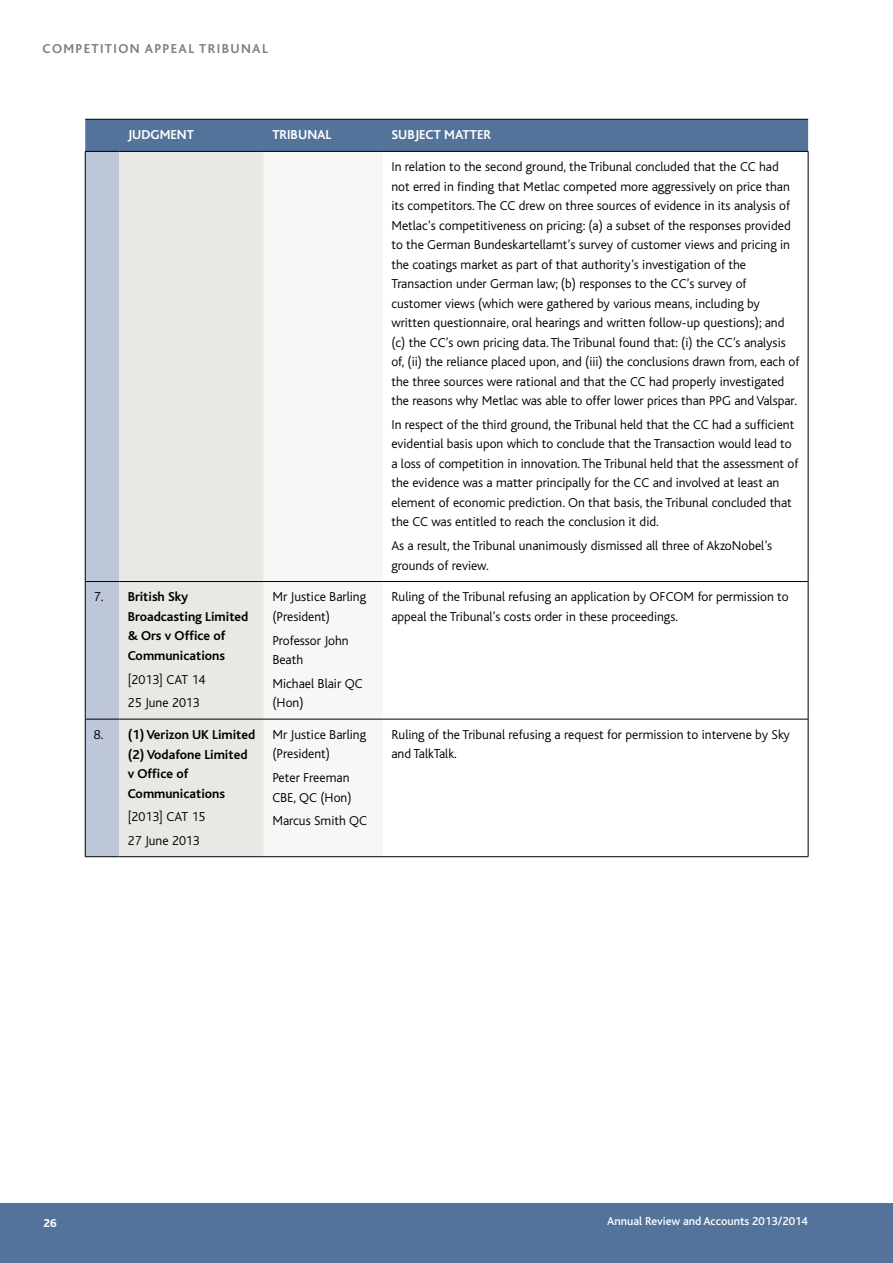
<style>
.page{position:relative;width:893px;height:1263px;background:#fff}
.page>*{position:absolute;margin:0;border:0;box-sizing:border-box;transform-origin:0 0}
._01-Table_text_1mm_a{font:300 13.5px/19.5px "Bliss";color:#000}
._01-Table_text_1mm_a-2{font:700 13.5px/19.5px "Bliss";color:#000}
._07-Table_head{font:700 13.5px "Bliss";color:#fff}
.t1{font:700 13.5px "Bliss";letter-spacing:.1em;color:#877b77}
.t2{font:500 12px "Bliss";color:#fff}
.t3{font:800 12px "Bliss";color:#fff}
</style>
<div class="page">
<div style="left:0;top:1203px;width:893px;height:60px;background:#54739a"></div>
<svg style="left:85px;top:120px;width:723px;height:736px;background:#899db9"></svg>
<div style="left:119px;top:152px;width:145px;height:704px;background:#eae8e5"></div>
<div style="left:264px;top:152px;width:119px;height:704px;background:#f8f7f6"></div>
<svg style="left:383px;top:152px;width:425px;height:704px"></svg>
<hr style="left:85px;top:119px;width:34px;height:1px;background:#000">
<hr style="left:119px;top:119px;width:145px;height:1px;background:#000">
<hr style="left:264px;top:119px;width:119px;height:1px;background:#000">
<hr style="left:383px;top:119px;width:425px;height:1px;background:#000">
<hr style="left:85px;top:151px;width:34px;height:1px;background:#000">
<hr style="left:85px;top:152px;width:1px;height:429px;background:#000">
<hr style="left:119px;top:151px;width:145px;height:1px;background:#000">
<hr style="left:264px;top:151px;width:119px;height:1px;background:#000">
<hr style="left:383px;top:151px;width:425px;height:1px;background:#000">
<hr style="left:808px;top:152px;width:1px;height:429px;background:#000">
<hr style="left:85px;top:581px;width:34px;height:1px;background:#000">
<hr style="left:85px;top:582px;width:1px;height:137px;background:#000">
<hr style="left:119px;top:581px;width:145px;height:1px;background:#000">
<hr style="left:264px;top:581px;width:119px;height:1px;background:#000">
<hr style="left:383px;top:581px;width:425px;height:1px;background:#000">
<hr style="left:808px;top:582px;width:1px;height:137px;background:#000">
<hr style="left:85px;top:719px;width:34px;height:1px;background:#000">
<hr style="left:85px;top:719px;width:1px;height:137px;background:#000">
<hr style="left:119px;top:719px;width:145px;height:1px;background:#000">
<hr style="left:264px;top:719px;width:119px;height:1px;background:#000">
<hr style="left:383px;top:719px;width:425px;height:1px;background:#000">
<hr style="left:808px;top:719px;width:1px;height:137px;background:#000">
<hr style="left:85px;top:856px;width:34px;height:1px;background:#000">
<hr style="left:119px;top:856px;width:145px;height:1px;background:#000">
<hr style="left:264px;top:856px;width:119px;height:1px;background:#000">
<hr style="left:383px;top:856px;width:425px;height:1px;background:#000">
<p class="t1" style="left:43px;top:41px;width:227px">COMPETITION APPEAL TRIBUNAL</p>
<p class="_07-Table_head" style="left:128px;top:128px;width:52px">JUDGMENT</p>
<p class="_07-Table_head" style="left:272px;top:128px;width:28px">TRIBUNA</p>
<p class="_07-Table_head" style="left:326px;top:128px;width:7px">L</p>
<p class="_07-Table_head" style="left:391px;top:128px;width:72px">SUBJECT MATTER</p>
<p class="_01-Table_text_1mm_a" style="left:391px;top:157px;width:410px">In relation to the second ground, the Tribunal concluded that the CC had not erred in finding that Metlac competed more aggressively on price than its competitors. The CC drew on three sources of evidence in its analysis of Metlac’s competitiveness on pricing: (a) a subset of the responses provided to the German Bundeskartellamt’s survey of customer views and pricing in the coatings market as part of that authority’s investigation of the Transaction under German law; (b) responses to the CC’s survey of customer views (which were gathered by various means, including by written questionnaire, oral hearings and written follow-up questions); and (c) the CC’s own pricing data. The Tribunal found that: (i) the CC’s analysis of, (ii) the reliance placed upon, and (iii) the conclusions drawn from, each of the three sources were rational and that the CC had properly investigated the reasons why Metlac was able to offer lower prices than PPG and Valspar.</p>
<p class="_01-Table_text_1mm_a" style="left:391px;top:415px;width:409px">In respect of the third ground, the Tribunal held that the CC had a sufficient evidential basis upon which to conclude that the Transaction would lead to a loss of competition in innovation. The Tribunal held that the assessment of the evidence was a matter principally for the CC and involved at least an element of economic prediction. On that basis, the Tribunal concluded that the CC was entitled to reach the conclusion it did.</p>
<p class="_01-Table_text_1mm_a" style="left:391px;top:536px;width:382px">As a result, the Tribunal unanimously dismissed all three of AkzoNobel’s grounds of review.</p>
<p class="_01-Table_text_1mm_a" style="left:94px;top:587px;width:11px">7.</p>
<p class="_01-Table_text_1mm_a-2" style="left:128px;top:587px;width:122px">British Sky<br>Broadcasting Limited &amp; Ors v Office of<br>Communications</p>
<p class="_01-Table_text_1mm_a" style="left:128px;top:670px;width:79px">[2013] CAT 14</p>
<p class="_01-Table_text_1mm_a" style="left:128px;top:693px;width:74px">25 June 2013</p>
<p class="_01-Table_text_1mm_a" style="left:94px;top:725px;width:11px">8.</p>
<p class="_01-Table_text_1mm_a-2" style="left:128px;top:725px;width:129px">(1) Verizon UK Limited (2) Vodafone Limited v Office of<br>Communications</p>
<p class="_01-Table_text_1mm_a" style="left:128px;top:807px;width:79px">[2013] CAT 15</p>
<p class="_01-Table_text_1mm_a" style="left:128px;top:831px;width:74px">27 June 2013</p>
<p class="_01-Table_text_1mm_a" style="left:272px;top:587px;width:95px">Mr Justice Barling (President)</p>
<p class="_01-Table_text_1mm_a" style="left:272px;top:631px;width:78px">Professor John<br>Beath</p>
<p class="_01-Table_text_1mm_a" style="left:272px;top:674px;width:92px">Michael Blair QC (Hon)</p>
<p class="_01-Table_text_1mm_a" style="left:272px;top:725px;width:95px">Mr Justice Barling (President)</p>
<p class="_01-Table_text_1mm_a" style="left:272px;top:768px;width:81px">Peter Freeman<br>CBE, QC (Hon)</p>
<p class="_01-Table_text_1mm_a" style="left:272px;top:811px;width:96px">Marcus Smith QC</p>
<p class="_01-Table_text_1mm_a" style="left:391px;top:587px;width:399px">Ruling of the Tribunal refusing an application by OFCOM for permission to appeal the Tribunal’s costs order in these proceedings.</p>
<p class="_01-Table_text_1mm_a" style="left:391px;top:725px;width:400px">Ruling of the Tribunal refusing a request for permission to intervene by Sky and TalkTalk.</p>
<p class="t3" style="left:44px;top:1217px;width:15px">26</p>
<p class="t2" style="left:607px;top:1214px;width:202px">Annual Review and Accounts 2013/2014</p>
</div>
